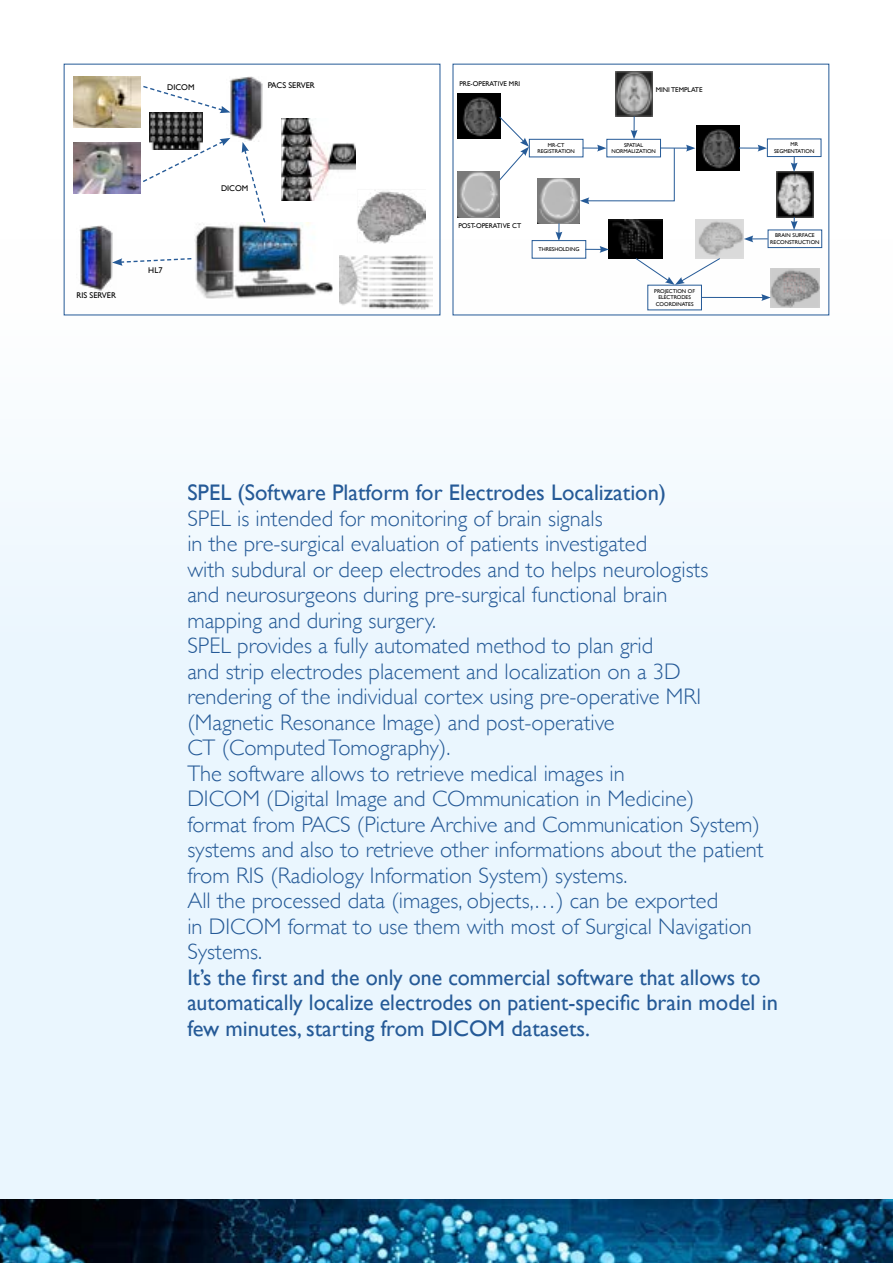
<style>
.page{position:relative;width:893px;height:1263px;background:#fff}
.page>*{position:absolute;margin:0;border:0;box-sizing:border-box;transform-origin:0 0}
.t1{font:300 22.5px/25.5px "Gill Sans";color:#255a97}
.t2{font:22.5px/25.5px "Gill Sans";color:#255a97}
.t3{font:8.25px "Gill Sans";color:#000}
.t4{font:6.9px "Gill Sans";color:#000}
.t5{font:5.55px/6.6px "Gill Sans";color:#000;text-align:center}
</style>
<div class="page">
<div style="left:0;top:239px;width:893px;height:960px;background:linear-gradient(to bottom,#f8fbfd,#e5f4fe)"></div>
<img style="left:340px;top:256px;width:92px;height:54px">
<img style="left:149px;top:113px;width:53px;height:25px">
<img style="left:281px;top:119px;width:75px;height:82px">
<img style="left:74px;top:76px;width:66px;height:52px">
<img style="left:195px;top:223px;width:138px;height:76px">
<img style="left:74px;top:142px;width:66px;height:52px">
<img style="left:76px;top:226px;width:40px;height:66px">
<img style="left:229px;top:76px;width:34px;height:66px">
<img style="left:357px;top:189px;width:69px;height:55px">
<svg style="left:143px;top:138px;width:87px;height:44px"></svg>
<svg style="left:242px;top:142px;width:24px;height:82px"></svg>
<svg style="left:143px;top:85px;width:87px;height:28px"></svg>
<svg style="left:112px;top:257px;width:81px;height:9px"></svg>
<div style="left:529px;top:139px;width:54px;height:18px;border:1px solid #255a97"></div>
<div style="left:532px;top:240px;width:54px;height:19px;border:1px solid #255a97"></div>
<div style="left:606px;top:139px;width:55px;height:18px;border:1px solid #255a97"></div>
<div style="left:767px;top:139px;width:54px;height:18px;border:1px solid #255a97"></div>
<div style="left:768px;top:230px;width:54px;height:18px;border:1px solid #255a97"></div>
<img style="left:615px;top:71px;width:38px;height:45px">
<img style="left:695px;top:220px;width:49px;height:39px">
<img style="left:771px;top:268px;width:48px;height:39px">
<img style="left:458px;top:172px;width:42px;height:45px">
<img style="left:538px;top:178px;width:42px;height:45px">
<img style="left:458px;top:94px;width:43px;height:45px">
<img style="left:696px;top:125px;width:43px;height:45px">
<img style="left:777px;top:172px;width:36px;height:45px">
<img style="left:608px;top:220px;width:54px;height:39px">
<svg style="left:499px;top:116px;width:30px;height:65px"></svg>
<svg style="left:585px;top:246px;width:24px;height:7px"></svg>
<svg style="left:739px;top:145px;width:28px;height:7px"></svg>
<svg style="left:631px;top:116px;width:6px;height:23px"></svg>
<svg style="left:555px;top:223px;width:7px;height:18px"></svg>
<svg style="left:791px;top:157px;width:7px;height:15px"></svg>
<svg style="left:791px;top:217px;width:7px;height:13px"></svg>
<svg style="left:580px;top:145px;width:115px;height:59px"></svg>
<svg style="left:744px;top:235px;width:24px;height:7px"></svg>
<hr style="left:702px;top:297px;width:62px;height:1px;background:#255a97">
<svg style="left:761px;top:294px;width:10px;height:7px"></svg>
<svg style="left:635px;top:258px;width:86px;height:27px"></svg>
<img style="left:0;top:1199px;width:893px;height:64px">
<p class="t3" style="left:167px;top:82px;width:29px">DICOM</p>
<p class="t3" style="left:268px;top:80px;width:49px">PACS SERVER</p>
<p class="t3" style="left:76px;top:291px;width:41px">RIS SERVER</p>
<p class="t3" style="left:148px;top:265px;width:16px">HL7</p>
<p class="t3" style="left:221px;top:183px;width:29px">DICOM</p>
<p class="t4" style="left:459px;top:80px;width:62px">PRE-OPERATIVE MRI</p>
<p class="t5" style="left:537px;top:141px;width:39px">MR-CT<br>REGISTRATION</p>
<p class="t4" style="left:458px;top:222px;width:64px">POST-OPERATIVE CT</p>
<p class="t5" style="left:538px;top:246px;width:43px">THRESHOLDING</p>
<p class="t4" style="left:656px;top:86px;width:48px">MINI TEMPLATE</p>
<p class="t5" style="left:611px;top:141px;width:46px">SPATIAL<br>NORMALIZATION</p>
<p class="t5" style="left:654px;top:288px;width:42px">PROJECTION OF<br>ELECTRODES<br>COORDINATES</p>
<p class="t5" style="left:774px;top:141px;width:42px">MR<br>SEGMENTATION</p>
<p class="t5" style="left:770px;top:232px;width:51px">BRAIN SURFACE<br>RECONSTRUCTION</p>
<p class="t2" style="left:187px;top:480px;width:480px">SPEL (Software Platform for Electrodes Localization)</p>
<p class="t1" style="left:187px;top:505px;width:578px">SPEL is intended for monitoring of brain signals<br>in the pre-surgical evaluation of patients investigated<br>with subdural or deep electrodes and to helps neurologists<br>and neurosurgeons during pre-surgical functional brain<br>mapping and during surgery.<br>SPEL provides a fully automated method to plan grid<br>and strip electrodes placement and localization on a 3D rendering of the individual cortex using pre-operative MRI (Magnetic Resonance Image) and post-operative<br>CT (Computed Tomography).<br>The software allows to retrieve medical images in<br>DICOM (Digital Image and COmmunication in Medicine)<br>format from PACS (Picture Archive and Communication System) systems and also to retrieve other informations about the patient from RIS (Radiology Information System) systems.<br>All the processed data (images, objects,…) can be exported<br>in DICOM format to use them with most of Surgical Navigation Systems.</p>
<p class="t2" style="left:187px;top:964px;width:592px">It’s the first and the only one commercial software that allows to automatically localize electrodes on patient-specific brain model in few minutes, starting from DICOM datasets.</p>
</div>
